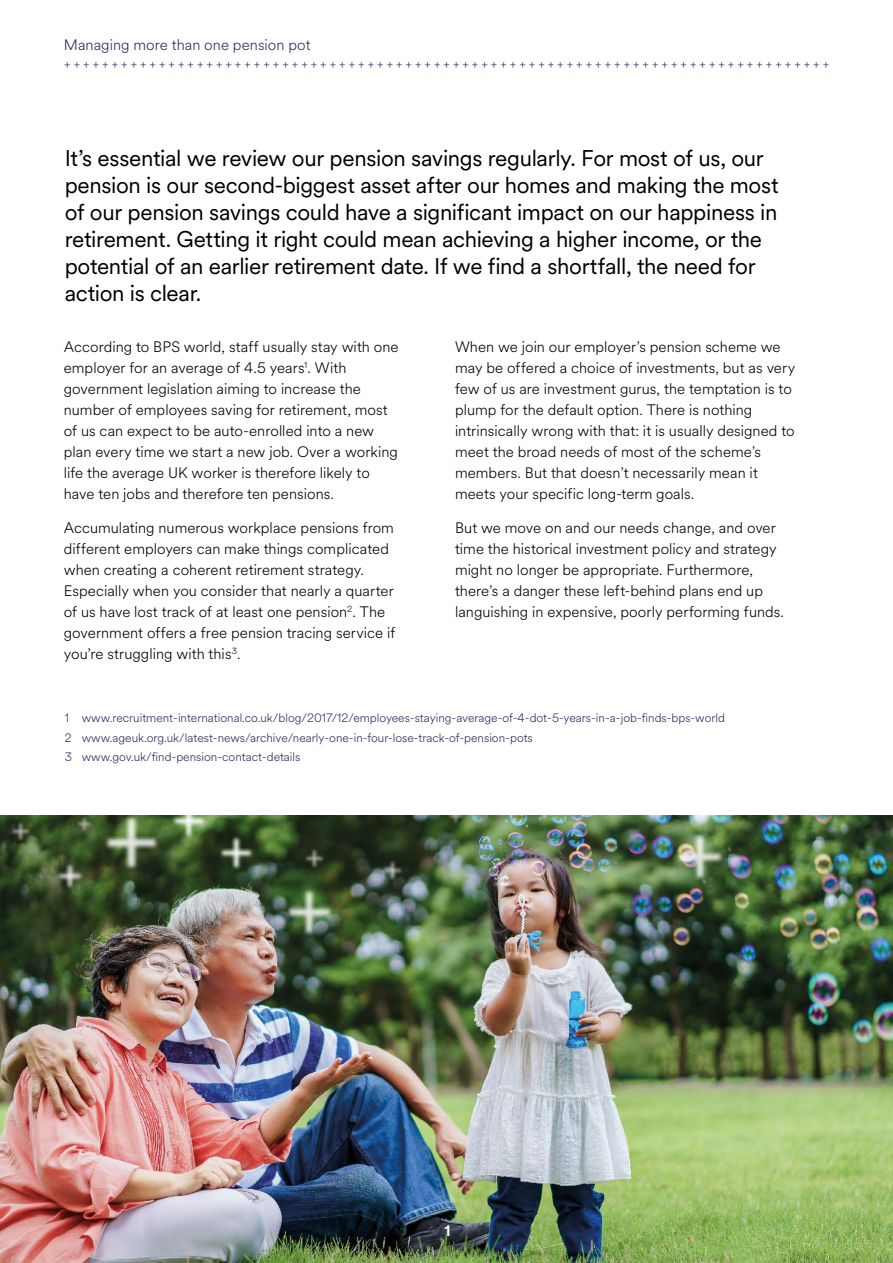
<style>
.page{position:relative;width:893px;height:1263px;background:#fff}
.page>*{position:absolute;margin:0;border:0;box-sizing:border-box;transform-origin:0 0}
.t1{font:22.5px/27px "Schroders Circular";letter-spacing:-.015em;color:#000}
.t2{font:300 15px/21px "Schroders Circular";letter-spacing:.005em;color:#000}
.t3{font:300 15px "Schroders Circular";letter-spacing:.005em;color:#342560}
.t4{font:700 15px "Schroders Circular";color:#fff}
.t5{font:300 12px/19.2px "Schroders Circular";color:#342560}
</style>
<div class="page">
<img style="left:0;top:815px;width:893px;height:448px">
<p class="t3" style="left:64px;top:35px;width:248px">Managing more than one pension pot</p>
<p class="t5" style="left:64px;top:54px;width:766px">+++++++++++++++++++++++++++++++++++++++++++++++++++++++++++++++++++++++++++++++++</p>
<p class="t1" style="left:65px;top:143px;width:715px">It’s essential we review our pension savings regularly. For most of us, our pension is our second-biggest asset after our homes and making the most of our pension savings could have a significant impact on our happiness in retirement. Getting it right could mean achieving a higher income, or the potential of an earlier retirement date. If we find a shortfall, the need for action is clear.</p>
<p class="t2" style="left:64px;top:336px;width:336px">According to BPS world, staff usually stay with one employer for an average of 4.5 years<sup>1</sup>. With government legislation aiming to increase the number of employees saving for retirement, most of us can expect to be auto-enrolled into a new plan every time we start a new job. Over a working life the average UK worker is therefore likely to have ten jobs and therefore ten pensions.</p>
<p class="t2" style="left:64px;top:517px;width:333px">Accumulating numerous workplace pensions from different employers can make things complicated when creating a coherent retirement strategy.<br>Especially when you consider that nearly a quarter of us have lost track of at least one pension<sup>2</sup>. The government offers a free pension tracing service if you’re struggling with this<sup>3</sup>.</p>
<p class="t2" style="left:455px;top:336px;width:342px">When we join our employer’s pension scheme we may be offered a choice of investments, but as very few of us are investment gurus, the temptation is to plump for the default option. There is nothing intrinsically wrong with that: it is usually designed to meet the broad needs of most of the scheme’s members. But that doesn’t necessarily mean it meets your specific long-term goals.</p>
<p class="t2" style="left:455px;top:517px;width:331px">But we move on and our needs change, and over time the historical investment policy and strategy might no longer be appropriate. Furthermore, there’s a danger these left-behind plans end up languishing in expensive, poorly performing funds.</p>
<p class="t5" style="left:65px;top:708px;width:662px">1 www.recruitment-international.co.uk/blog/2017/12/employees-staying-average-of-4-dot-5-years-in-a-job-finds-bps-world<br>2 www.ageuk.org.uk/latest-news/archive/nearly-one-in-four-lose-track-of-pension-pots<br>3 www.gov.uk/find-pension-contact-details</p>
<p class="t4" style="left:444px;top:1220px;width:7px">1</p>
</div>
